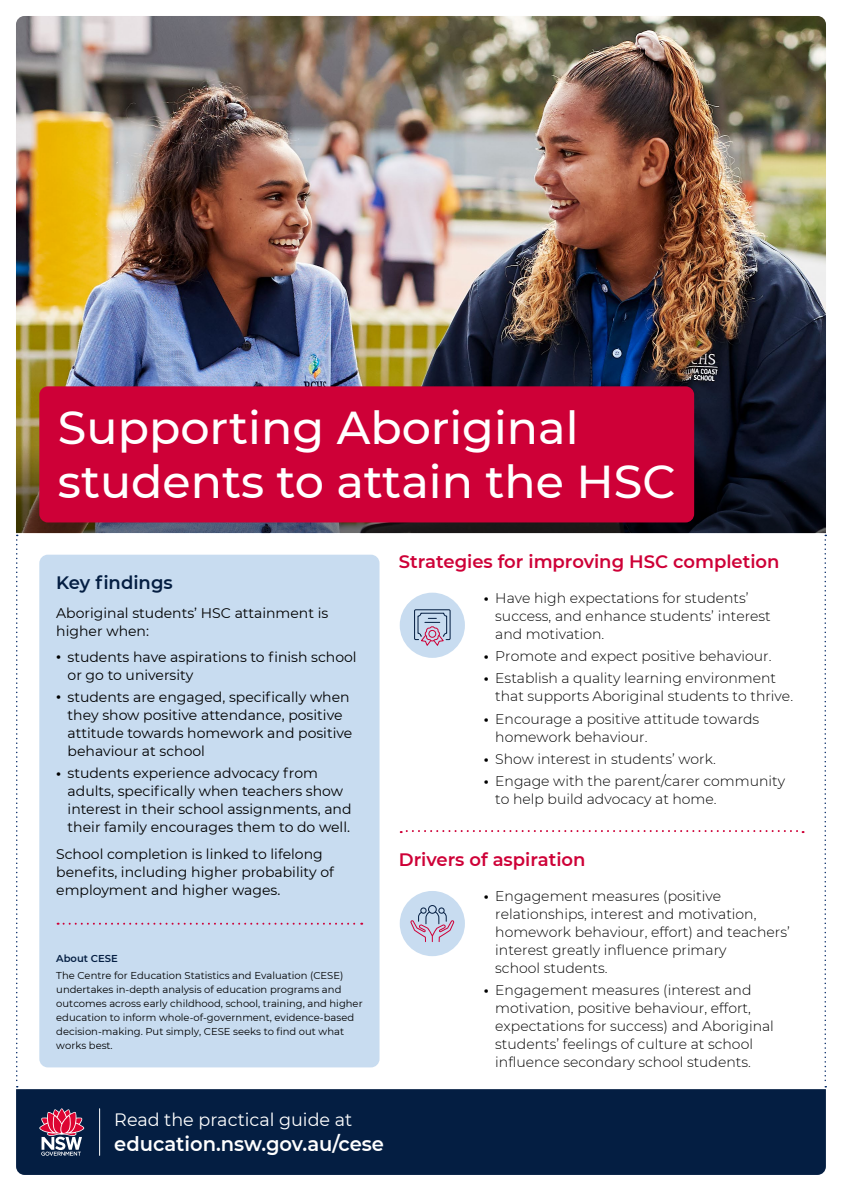
<style>
.page{position:relative;width:842px;height:1191px;background:#fff}
.page>*{position:absolute;margin:0;border:0;box-sizing:border-box;transform-origin:0 0}
.t1{font:500 46px/54px "Montserrat";color:#fff}
.t2{font:600 19.9px "Montserrat";color:#fff}
.t3{font:600 18px "Montserrat";color:#ce0037}
.t4{font:600 18px "Montserrat";color:#041e42}
.t5{font:17.9px "Montserrat";color:#fff}
.t6{font:300 14px/18px "Montserrat";color:#000}
.Body_text_Mons_regul{font:14px/18px "Montserrat";color:#000}
.About_CESE_text{font:10px/14px "Montserrat";color:#000}
.s1{font-weight:700}
.s2{font-weight:600;color:#041e42}
.s3{font-style:inherit}
</style>
<div class="page">
<div style="left:39px;top:554px;width:340px;height:513px;background:#c8dcf0;border-radius:9px"></div>
<svg style="left:824px;top:534px;width:2px;height:553px"></svg>
<svg style="left:16px;top:534px;width:2px;height:553px"></svg>
<img style="left:16px;top:16px;width:810px;height:407px">
<svg style="left:16px;top:423px;width:810px;height:110px;background:#24242a"></svg>
<svg style="left:58px;top:922px;width:304px;height:2px"></svg>
<div style="left:400px;top:592px;width:65px;height:66px;background:#c8dcf0;border-radius:50%"></div>
<div style="left:414px;top:609px;width:37px;height:31px;border:1px solid #041e42"></div>
<div style="left:417px;top:612px;width:30px;height:24px;border:1px solid #041e42;border-radius:3px"></div>
<svg style="left:420px;top:618px;width:25px;height:28px"></svg>
<div style="left:428px;top:630px;width:8px;height:8px;border:1px solid #ce0037;border-radius:50%"></div>
<div style="left:400px;top:891px;width:65px;height:65px;background:#c8dcf0;border-radius:50%"></div>
<svg style="left:410px;top:905px;width:44px;height:37px"></svg>
<div style="left:16px;top:1089px;width:810px;height:86px;background:#041e42"></div>
<hr style="left:99px;top:1108px;width:1px;height:47px;background:#fff">
<svg style="left:39px;top:1108px;width:45px;height:47px;background:#8b5673"></svg>
<svg style="left:401px;top:830px;width:403px;height:3px"></svg>
<div style="left:39px;top:386px;width:655px;height:136px;background:#ce0037;border-radius:9px"></div>
<h1 class="t1" style="left:58px;top:399px;width:619px">Supporting Aboriginal students to attain the HSC</h1>
<h2 class="t4" style="left:56px;top:570px;width:118px">Key findings</h2>
<p class="Body_text_Mons_regul" style="left:56px;top:604px;width:274px">Aboriginal students’ HSC attainment is higher when:</p>
<p class="Body_text_Mons_regul" style="left:68px;top:647px;width:291px;text-indent:-11px"><span class="s1">•</span> students have aspirations to finish school or go to university</p>
<p class="Body_text_Mons_regul" style="left:68px;top:687px;width:286px;text-indent:-11px"><span class="s1">•</span> students are engaged, specifically when they show positive attendance, positive attitude towards homework and positive behaviour at school</p>
<p class="Body_text_Mons_regul" style="left:68px;top:763px;width:285px;text-indent:-11px"><span class="s1">•</span> students experience advocacy from adults, specifically when teachers show interest in their school assignments, and their family encourages them to do well.</p>
<p class="Body_text_Mons_regul" style="left:56px;top:844px;width:279px">School completion is linked to lifelong benefits, including higher probability of employment and higher wages.</p>
<p class="About_CESE_text" style="left:56px;top:950px;width:289px;line-height:16.8px"><span class="s2">About CESE<br></span>The Centre for Education Statistics and Evaluation (CESE)</p>
<p class="About_CESE_text" style="left:56px;top:982px;width:308px">undertakes in-depth analysis of education programs and outcomes across early childhood, school, training, and higher education to inform whole-of-government, evidence-based decision<span class="s3">-</span>making. Put simply, CESE seeks to find out what works best.</p>
<h2 class="t3" style="left:399px;top:548px;width:382px">Strategies for improving HSC completion</h2>
<p class="t6" style="left:495px;top:588px;width:277px;text-indent:-11px"><span class="s1">•</span> Have high expectations for students’ success, and enhance students’ interest and motivation.</p>
<p class="t6" style="left:484px;top:646px;width:289px"><span class="s1">•</span> Promote and expect positive behaviour.</p>
<p class="t6" style="left:495px;top:669px;width:299px;text-indent:-11px"><span class="s1">•</span> Establish a quality learning environment that supports Aboriginal students to thrive.</p>
<p class="t6" style="left:495px;top:709px;width:266px;text-indent:-11px"><span class="s1">•</span> Encourage a positive attitude towards homework behaviour.</p>
<p class="t6" style="left:484px;top:749px;width:233px"><span class="s1">•</span> Show interest in students’ work.</p>
<p class="t6" style="left:495px;top:771px;width:291px;text-indent:-11px"><span class="s1">•</span> Engage with the parent/carer community to help build advocacy at home.</p>
<h2 class="t3" style="left:399px;top:846px;width:188px">Drivers of aspiration</h2>
<p class="t6" style="left:495px;top:886px;width:296px;text-indent:-11px"><span class="s1">•</span> Engagement measures (positive relationships, interest and motivation, homework behaviour, effort) and teachers’ interest greatly influence primary<br>school students.</p>
<p class="t6" style="left:495px;top:980px;width:280px;text-indent:-11px"><span class="s1">•</span> Engagement measures (interest and motivation, positive behaviour, effort, expectations for success) and Aboriginal students’ feelings of culture at school influence secondary school students.</p>
<p class="t5" style="left:114px;top:1107px;width:239px">Read the practical guide at</p>
<p class="t2" style="left:114px;top:1129px;width:271px">education.nsw.gov.au/cese</p>
</div>
